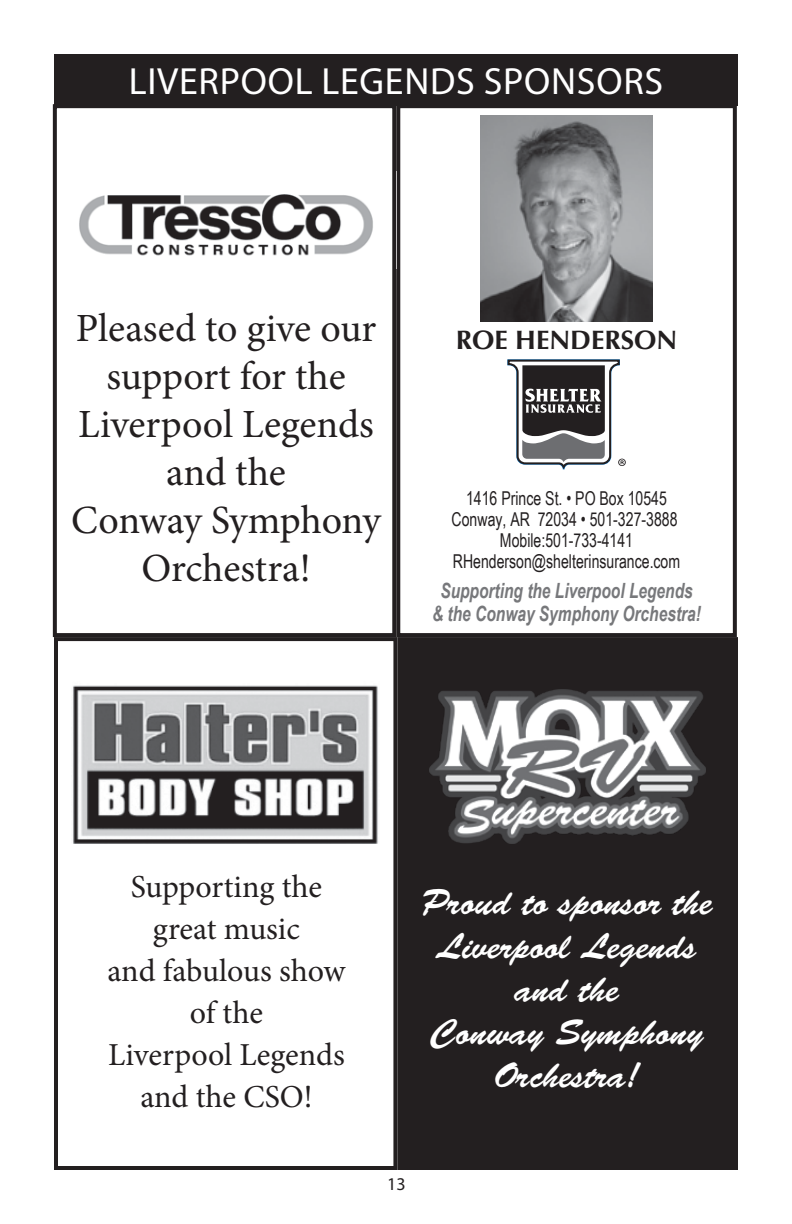
<style>
.page{position:relative;width:792px;height:1224px;background:#fff}
.page>*{position:absolute;margin:0;border:0;box-sizing:border-box;transform-origin:0 0}
.t1{font:40px/48px "Minion Pro";letter-spacing:-.005em;color:#231f20;text-align:center}
.t2{font:38px "Myriad Pro";letter-spacing:.02em;color:#fff}
.t3{font:36px/43.2px "Brush Script";color:#fff;text-align:center}
.t4{font:32px/42px "Minion Pro";letter-spacing:-.005em;color:#231f20;text-align:center}
.t5{font:700 26.8px "Optima";color:#231f20}
.t6{font:italic 700 21px/23px "Arial Narrow";color:#77787b;text-align:center;scale:.9 1}
.t7{font:19.2px/21px "Arial Narrow";color:#231f20;text-align:center;scale:.9 1}
.t8{font:18px "Myriad Pro";color:#231f20}
</style>
<div class="page">
<div style="left:54px;top:54px;width:684px;height:51px;background:#231f20"></div>
<svg style="left:507px;top:359px;width:119px;height:111px"></svg>
<img style="left:481px;top:116px;width:172px;height:206px">
<div style="left:396px;top:104px;width:341px;height:533px;border:4px solid #231f20"></div>
<img style="left:79px;top:194px;width:294px;height:62px">
<div style="left:53px;top:104px;width:343px;height:533px;border:4px solid #231f20"></div>
<div style="left:399px;top:639px;width:337px;height:529px;background:#231f20"></div>
<img style="left:430px;top:690px;width:275px;height:154px">
<div style="left:397px;top:637px;width:341px;height:533px;border:4px solid #231f20"></div>
<img style="left:73px;top:685px;width:305px;height:158px">
<div style="left:54px;top:637px;width:343px;height:533px;border:4px solid #231f20"></div>
<h2 class="t2" style="left:129px;top:60px;width:536px">LIVERPOOL LEGENDS SPONSORS</h2>
<h1 class="t1" style="left:76px;top:305px;width:302px">Pleased to give our</h1>
<h1 class="t1" style="left:71px;top:353px;width:311px">support for the<br>Liverpool Legends and the<br>Conway Symphony<br>Orchestra!</h1>
<h3 class="t5" style="left:456px;top:324px;width:223px">ROE HENDERSON</h3>
<p class="t7" style="left:452px;top:487px;width:256px">1416 Prince St. • PO Box 10545<br>Conway, AR 72034 • 501-327-3888<br>Mobile:501-733-4141<br>RHenderson@shelterinsurance.com</p>
<p class="t6" style="left:432px;top:578px;width:300px">Supporting the Liverpool Legends &amp; the Conway Symphony Orchestra!</p>
<h3 class="t4" style="left:108px;top:866px;width:239px">Supporting the great music<br>and fabulous show of the<br>Liverpool Legends and the CSO!</h3>
<h3 class="t3" style="left:421px;top:882px;width:293px">Proud to sponsor the<br>Liverpool Legends and the<br>Conway Symphony<br>Orchestra!</h3>
<p class="t8" style="left:387px;top:1174px;width:20px">13</p>
</div>
